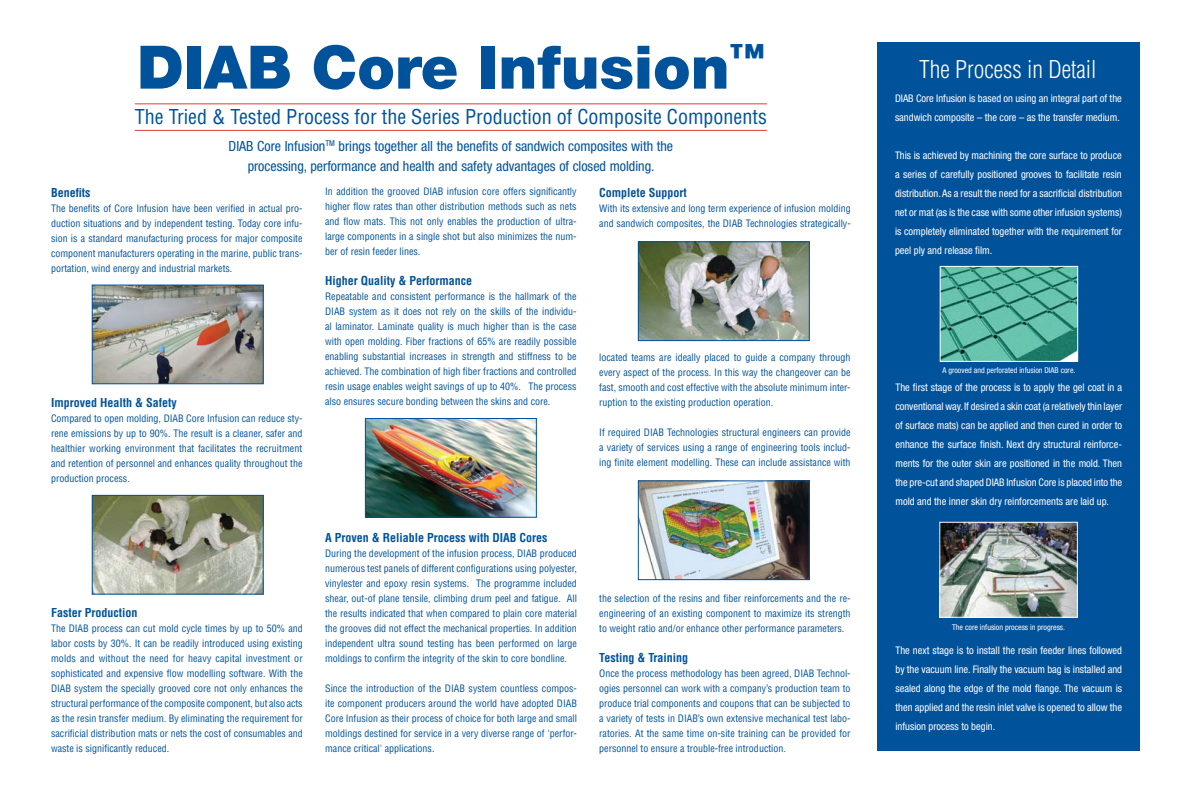
<style>
.page{position:relative;width:1191px;height:794px;background:#fff}
.page>*{position:absolute;margin:0;border:0;box-sizing:border-box;transform-origin:0 0}
.t1{font:900 60px "Helvetica Neue";color:#00529b}
.t2{font:300 condensed 24px "Helvetica";color:#fff}
.t3{font:condensed 20px "Helvetica";color:#00529b}
.t4{font:condensed 14px/20px "Helvetica Neue";color:#00529b;text-align:center}
.t5{font:700 condensed 12px "Helvetica";color:#00529b}
.t6{font:condensed 10.5px/19px "Helvetica Neue";color:#fff;text-align:justify}
.t7{font:condensed 10px/15px "Helvetica";color:#00529b;text-align:justify}
.t8{font:condensed 8px "Helvetica Neue";color:#fff}
</style>
<div class="page">
<div style="left:877px;top:43px;width:263px;height:708px;background:#00529b"></div>
<hr style="left:135px;top:103px;width:632px;height:1px;background:#e13a3e">
<hr style="left:135px;top:130px;width:632px;height:1px;background:#e13a3e">
<img style="left:94px;top:287px;width:167px;height:95px">
<div style="left:92px;top:285px;width:171px;height:99px;border:1px solid #00529b"></div>
<img style="left:94px;top:497px;width:167px;height:95px">
<div style="left:92px;top:495px;width:171px;height:99px;border:1px solid #00529b"></div>
<img style="left:367px;top:420px;width:167px;height:95px">
<div style="left:365px;top:418px;width:171px;height:99px;border:1px solid #00529b"></div>
<img style="left:640px;top:244px;width:167px;height:95px">
<div style="left:638px;top:242px;width:171px;height:99px;border:1px solid #00529b"></div>
<img style="left:640px;top:482px;width:167px;height:96px">
<div style="left:638px;top:480px;width:171px;height:100px;border:1px solid #00529b"></div>
<img style="left:941px;top:268px;width:135px;height:92px">
<div style="left:939px;top:266px;width:139px;height:96px;border:1px solid #fff"></div>
<img style="left:941px;top:524px;width:134px;height:92px">
<div style="left:939px;top:522px;width:138px;height:96px;border:1px solid #fff"></div>
<h1 class="t1" style="left:137px;top:31px;width:629px">DIAB Core Infusion<sup>™</sup></h1>
<h3 class="t3" style="left:135px;top:104px;width:633px">The Tried &amp; Tested Process for the Series Production of Composite Components</h3>
<h3 class="t4" style="left:228px;top:136px;width:446px">DIAB Core Infusion<sup>TM</sup> brings together all the benefits of sandwich composites with the processing, performance and health and safety advantages of closed molding.</h3>
<p class="t5" style="left:51px;top:185px;width:41px">Benefits</p>
<p class="t7" style="left:51px;top:200px;width:253px">The benefits of Core Infusion have been verified in actual pro&shy;duction situations and by independent testing. Today core infu&shy;sion is a standard manufacturing process for major composite component manufacturers operating in the marine, public trans&shy;portation, wind energy and industrial markets.</p>
<p class="t5" style="left:51px;top:394px;width:127px">Improved Health &amp; Safety</p>
<p class="t7" style="left:51px;top:410px;width:253px">Compared to open molding, DIAB Core Infusion can reduce sty&shy;rene emissions by up to 90%. The result is a cleaner, safer and healthier working environment that facilitates the recruitment and retention of personnel and enhances quality throughout the production process.</p>
<p class="t5" style="left:51px;top:605px;width:88px">Faster Production</p>
<p class="t7" style="left:51px;top:620px;width:253px">The DIAB process can cut mold cycle times by up to 50% and labor costs by 30%. It can be readily introduced using existing molds and without the need for heavy capital investment or sophisticated and expensive flow modelling software. With the DIAB system the specially grooved core not only enhances the structural performance of the composite component, but also acts as the resin transfer medium. By eliminating the requirement for sacrificial distribution mats or nets the cost of consumables and waste is significantly reduced.</p>
<p class="t7" style="left:325px;top:184px;width:253px">In addition the grooved DIAB infusion core offers significantly higher flow rates than other distribution methods such as nets and flow mats. This not only enables the production of ultra&shy;large components in a single shot but also minimizes the num&shy;ber of resin feeder lines.</p>
<p class="t5" style="left:325px;top:273px;width:148px">Higher Quality &amp; Performance</p>
<p class="t7" style="left:325px;top:289px;width:253px">Repeatable and consistent performance is the hallmark of the DIAB system as it does not rely on the skills of the individu&shy;al laminator. Laminate quality is much higher than is the case with open molding. Fiber fractions of 65% are readily possible enabling substantial increases in strength and stiffness to be achieved. The combination of high fiber fractions and controlled resin usage enables weight savings of up to 40%. The process also ensures secure bonding between the skins and core.</p>
<p class="t5" style="left:325px;top:530px;width:224px">A Proven &amp; Reliable Process with DIAB Cores</p>
<p class="t7" style="left:325px;top:545px;width:253px">During the development of the infusion process, DIAB produced numerous test panels of different configurations using polyester, vinylester and epoxy resin systems. The programme included shear, out-of plane tensile, climbing drum peel and fatigue. All the results indicated that when compared to plain core material the grooves did not effect the mechanical properties. In addition independent ultra sound testing has been performed on large moldings to confirm the integrity of the skin to core bondline.</p>
<p class="t7" style="left:325px;top:680px;width:253px">Since the introduction of the DIAB system countless compos&shy;ite component producers around the world have adopted DIAB Core Infusion as their process of choice for both large and small moldings destined for service in a very diverse range of 'perfor&shy;mance critical' applications.</p>
<p class="t5" style="left:599px;top:185px;width:89px">Complete Support</p>
<p class="t7" style="left:599px;top:200px;width:253px">With its extensive and long term experience of infusion molding and sandwich composites, the DIAB Technologies strategically-</p>
<p class="t7" style="left:599px;top:350px;width:253px">located teams are ideally placed to guide a company through every aspect of the process. In this way the changeover can be fast, smooth and cost effective with the absolute minimum inter&shy;ruption to the existing production operation.</p>
<p class="t7" style="left:599px;top:425px;width:253px">If required DIAB Technologies structural engineers can provide a variety of services using a range of engineering tools includ&shy;ing finite element modelling. These can include assistance with</p>
<p class="t7" style="left:599px;top:591px;width:253px">the selection of the resins and fiber reinforcements and the re&shy;engineering of an existing component to maximize its strength to weight ratio and/or enhance other performance parameters.</p>
<p class="t5" style="left:599px;top:650px;width:90px">Testing &amp; Training</p>
<p class="t7" style="left:599px;top:666px;width:253px">Once the process methodology has been agreed, DIAB Technol&shy;ogies personnel can work with a company’s production team to produce trial components and coupons that can be subjected to a variety of tests in DIAB’s own extensive mechanical test labo&shy;ratories. At the same time on-site training can be provided for personnel to ensure a trouble-free introduction.</p>
<h2 class="t2" style="left:919px;top:54px;width:179px">The Process in Detail</h2>
<p class="t6" style="left:895px;top:89px;width:228px">DIAB Core Infusion is based on using an integral part of the sandwich composite – the core – as the transfer medium.</p>
<p class="t6" style="left:895px;top:146px;width:228px">This is achieved by machining the core surface to produce a series of carefully positioned grooves to facilitate resin distribution. As a result the need for a sacrificial distribution net or mat (as is the case with some other infusion systems) is completely eliminated together with the requirement for peel ply and release film.</p>
<p class="t8" style="left:942px;top:365px;width:135px">A grooved and perforated infusion DIAB core.</p>
<p class="t6" style="left:895px;top:378px;width:228px">The first stage of the process is to apply the gel coat in a conventional way. If desired a skin coat (a relatively thin layer of surface mats) can be applied and then cured in order to enhance the surface finish. Next dry structural reinforce&shy;ments for the outer skin are positioned in the mold. Then the pre-cut and shaped DIAB Infusion Core is placed into the mold and the inner skin dry reinforcements are laid up.</p>
<p class="t8" style="left:952px;top:622px;width:114px">The core infusion process in progress.</p>
<p class="t6" style="left:895px;top:640px;width:228px">The next stage is to install the resin feeder lines followed by the vacuum line. Finally the vacuum bag is installed and sealed along the edge of the mold flange. The vacuum is then applied and the resin inlet valve is opened to allow the infusion process to begin.</p>
</div>
